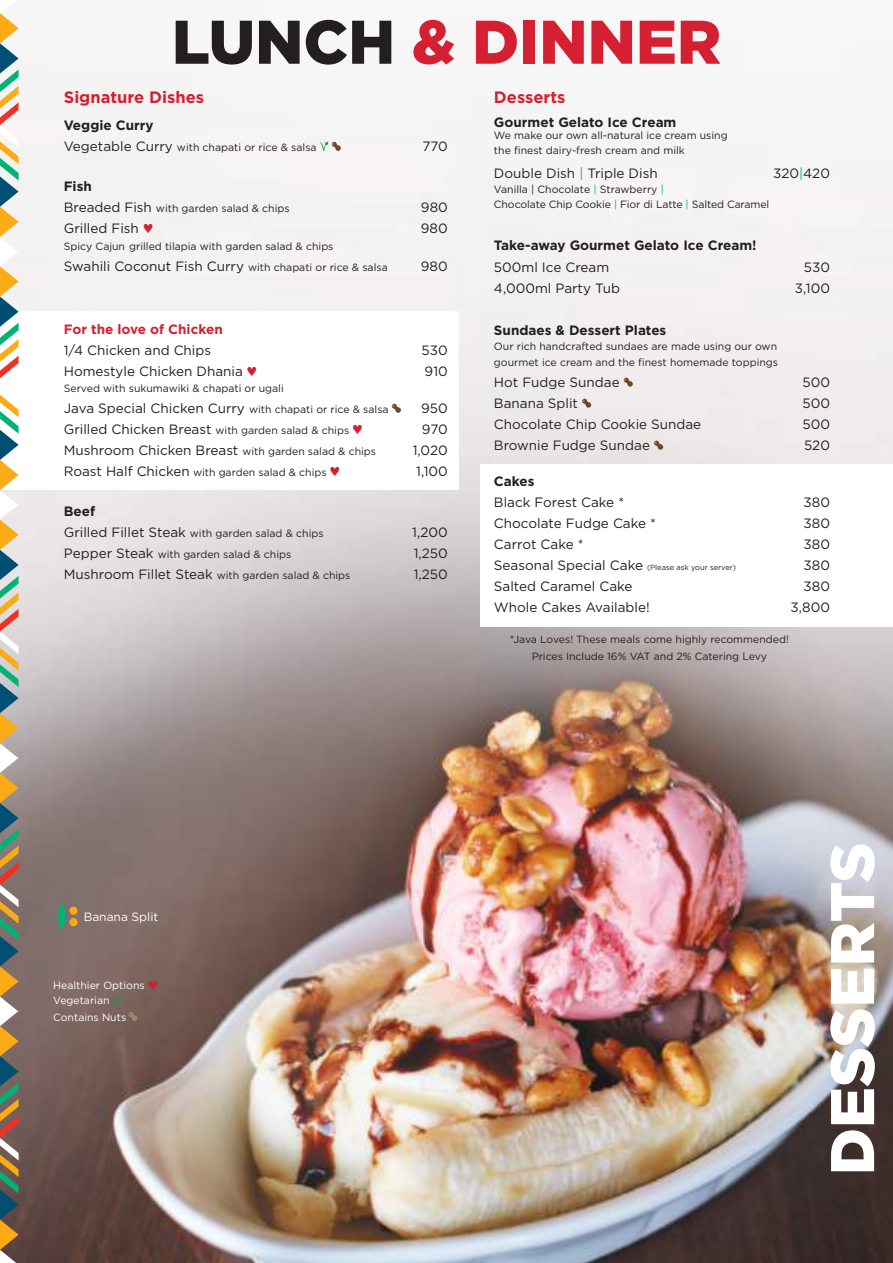
<style>
.page{position:relative;width:893px;height:1263px;background:#fff}
.page>*{position:absolute;margin:0;border:0;box-sizing:border-box;transform-origin:0 0}
.t1{font:900 61.5px "Gotham Pro";color:#d42030}
.t2{font:900 61.5px "Gotham Pro";color:#fff}
.t3{font:700 16.5px "Gotham Pro";color:#d42030}
.t4{font:13.5px "Gotham Pro";color:#241f1f}
.t5{font:700 13.5px "Gotham Pro";color:#241f1f}
.t6{font:700 13.5px "Gotham Pro";color:#d42030}
.t7{font:12px "Gotham";color:#fff}
.t8{font:10.5px/15px "Gotham Pro";color:#241f1f}
.t9{font:10.5px/15px "Gotham Pro";color:#fff}
.t10{font:7.5px "Gotham Pro";color:#241f1f}
.s1{color:#241f1f}
.s2{font-size:13.5px}
.s3{color:#d42030}
.s4{font-size:10.5px}
.s5{color:#00b375}
</style>
<div class="page">
<img style="left:19px;top:59px;width:874px;height:1204px">
<svg style="left:113px;top:996px;width:8px;height:9px"></svg>
<svg style="left:128px;top:1012px;width:10px;height:9px"></svg>
<div style="left:58px;top:903px;width:7px;height:26px;background:#00b375;border-radius:50%"></div>
<svg style="left:69px;top:906px;width:9px;height:9px"></svg>
<div style="left:69px;top:918px;width:9px;height:8px;background:#faab16;border-radius:50%"></div>
<div style="left:0;top:311px;width:458px;height:179px;background:#fff"></div>
<svg style="left:320px;top:142px;width:21px;height:9px"></svg>
<svg style="left:392px;top:404px;width:9px;height:9px"></svg>
<div style="left:480px;top:464px;width:413px;height:162px;background:#fff"></div>
<svg style="left:623px;top:377px;width:10px;height:10px"></svg>
<svg style="left:582px;top:398px;width:9px;height:10px"></svg>
<svg style="left:654px;top:440px;width:9px;height:10px"></svg>
<svg style="left:0;top:13px;width:19px;height:1250px"></svg>
<h1 class="t1" style="left:172px;top:6px;width:551px"><span class="s1">LUNCH</span> &amp; DINNER</h1>
<h2 class="t3" style="left:64px;top:87px;width:142px">Signature Dishes</h2>
<p class="t5" style="left:64px;top:117px;width:91px">Veggie Curry</p>
<p class="t8" style="left:64px;top:140px;width:254px"><span class="s2">Vegetable Curry</span> with chapati or rice &amp; salsa</p>
<p class="t4" style="left:422px;top:139px;width:27px">770</p>
<p class="t5" style="left:64px;top:179px;width:30px">Fish</p>
<p class="t8" style="left:64px;top:201px;width:227px"><span class="s2">Breaded Fish</span> with garden salad &amp; chips</p>
<p class="t4" style="left:421px;top:200px;width:28px">980</p>
<p class="t4" style="left:64px;top:221px;width:91px">Grilled Fish <span class="s3">♥</span></p>
<p class="t4" style="left:421px;top:221px;width:28px">980</p>
<p class="t8" style="left:64px;top:238px;width:271px">Spicy Cajun grilled tilapia with garden salad &amp; chips</p>
<p class="t4" style="left:64px;top:258px;width:325px">Swahili Coconut Fish Curry <span class="s4">with chapati or rice &amp; salsa</span></p>
<p class="t4" style="left:421px;top:258px;width:28px">980</p>
<p class="t6" style="left:64px;top:321px;width:160px">For the love of Chicken</p>
<p class="t4" style="left:64px;top:342px;width:149px">1/4 Chicken and Chips</p>
<p class="t4" style="left:422px;top:342px;width:28px">530</p>
<p class="t4" style="left:64px;top:363px;width:195px">Homestyle Chicken Dhania <span class="s3">♥</span></p>
<p class="t4" style="left:425px;top:363px;width:25px">910</p>
<p class="t8" style="left:64px;top:381px;width:222px">Served with sukumawiki &amp; chapati or ugali</p>
<p class="t4" style="left:64px;top:401px;width:326px">Java Special Chicken Curry <span class="s4">with chapati or rice &amp; salsa</span></p>
<p class="t4" style="left:421px;top:401px;width:28px">950</p>
<p class="t8" style="left:64px;top:423px;width:300px"><span class="s2">Grilled Chicken Breast</span> with garden salad &amp; chips <span class="s3">♥</span></p>
<p class="t4" style="left:422px;top:422px;width:27px">970</p>
<p class="t4" style="left:64px;top:443px;width:314px">Mushroom Chicken Breast <span class="s4">with garden salad &amp; chips</span></p>
<p class="t4" style="left:413px;top:443px;width:37px">1,020</p>
<p class="t8" style="left:64px;top:465px;width:278px"><span class="s2">Roast Half Chicken</span> with garden salad &amp; chips <span class="s3">♥</span></p>
<p class="t4" style="left:416px;top:464px;width:33px">1,100</p>
<p class="t5" style="left:64px;top:504px;width:33px">Beef</p>
<p class="t8" style="left:64px;top:526px;width:261px"><span class="s2">Grilled Fillet Steak</span> with garden salad &amp; chips</p>
<p class="t4" style="left:412px;top:525px;width:37px">1,200</p>
<p class="t8" style="left:64px;top:547px;width:229px"><span class="s2">Pepper Steak</span> with garden salad &amp; chips</p>
<p class="t4" style="left:414px;top:546px;width:36px">1,250</p>
<p class="t8" style="left:64px;top:568px;width:288px"><span class="s2">Mushroom Fillet Steak</span> with garden salad &amp; chips</p>
<p class="t4" style="left:414px;top:567px;width:36px">1,250</p>
<h2 class="t3" style="left:494px;top:87px;width:73px">Desserts</h2>
<p class="t5" style="left:494px;top:114px;width:184px">Gourmet Gelato Ice Cream</p>
<p class="t8" style="left:494px;top:128px;width:235px">We make our own all-natural ice cream using the finest dairy-fresh cream and milk</p>
<p class="t4" style="left:494px;top:166px;width:165px">Double Dish <span class="s5">|</span> Triple Dish</p>
<p class="t4" style="left:773px;top:166px;width:58px">320<span class="s5">|</span>420</p>
<p class="t8" style="left:494px;top:182px;width:277px">Vanilla | Chocolate <span class="s5">|</span> Strawberry <span class="s5">|<br></span>Chocolate Chip Cookie <span class="s5">|</span> Fior di Latte <span class="s5">|</span> Salted Caramel</p>
<p class="t5" style="left:494px;top:238px;width:264px">Take-away Gourmet Gelato Ice Cream!</p>
<p class="t4" style="left:494px;top:259px;width:117px">500ml Ice Cream</p>
<p class="t4" style="left:804px;top:259px;width:28px">530</p>
<p class="t4" style="left:494px;top:280px;width:127px">4,000ml Party Tub</p>
<p class="t4" style="left:795px;top:280px;width:37px">3,100</p>
<p class="t5" style="left:494px;top:322px;width:174px">Sundaes &amp; Dessert Plates</p>
<p class="t8" style="left:494px;top:339px;width:286px;line-height:15.6px">Our rich handcrafted sundaes are made using our own gourmet ice cream and the finest homemade toppings</p>
<p class="t4" style="left:494px;top:374px;width:127px">Hot Fudge Sundae</p>
<p class="t4" style="left:802px;top:374px;width:29px">500</p>
<p class="t4" style="left:494px;top:395px;width:86px">Banana Split</p>
<p class="t4" style="left:802px;top:395px;width:29px">500</p>
<p class="t4" style="left:494px;top:416px;width:209px">Chocolate Chip Cookie Sundae</p>
<p class="t4" style="left:802px;top:416px;width:29px">500</p>
<p class="t4" style="left:494px;top:437px;width:158px">Brownie Fudge Sundae</p>
<p class="t4" style="left:804px;top:437px;width:27px">520</p>
<p class="t5" style="left:494px;top:473px;width:42px">Cakes</p>
<p class="t4" style="left:494px;top:494px;width:132px">Black Forest Cake *</p>
<p class="t4" style="left:804px;top:494px;width:28px">380</p>
<p class="t4" style="left:494px;top:515px;width:163px">Chocolate Fudge Cake *</p>
<p class="t4" style="left:804px;top:515px;width:28px">380</p>
<p class="t4" style="left:494px;top:536px;width:91px">Carrot Cake *</p>
<p class="t4" style="left:804px;top:536px;width:28px">380</p>
<p class="t10" style="left:494px;top:563px;width:244px"><span class="s2">Seasonal Special Cake</span> (Please ask your server)</p>
<p class="t4" style="left:804px;top:557px;width:28px">380</p>
<p class="t4" style="left:494px;top:578px;width:140px">Salted Caramel Cake</p>
<p class="t4" style="left:804px;top:578px;width:28px">380</p>
<p class="t4" style="left:494px;top:599px;width:157px">Whole Cakes Available!</p>
<p class="t4" style="left:791px;top:599px;width:41px">3,800</p>
<p class="t8" style="left:532px;top:648px;width:237px">Prices Include 16% VAT and 2% Catering Levy</p>
<p class="t8" style="left:510px;top:631px;width:281px">*Java Loves! These meals come highly recommended!</p>
<p class="t7" style="left:84px;top:909px;width:76px">Banana Split</p>
<p class="t9" style="left:53px;top:978px;width:106px">Healthier Options <span class="s3">♥<br></span>Vegetarian</p>
<p class="t9" style="left:53px;top:1010px;width:75px">Contains Nuts</p>
<h1 class="t2" style="left:817px;top:1175px;width:334px;rotate:-90deg">DESSERTS</h1>
</div>
